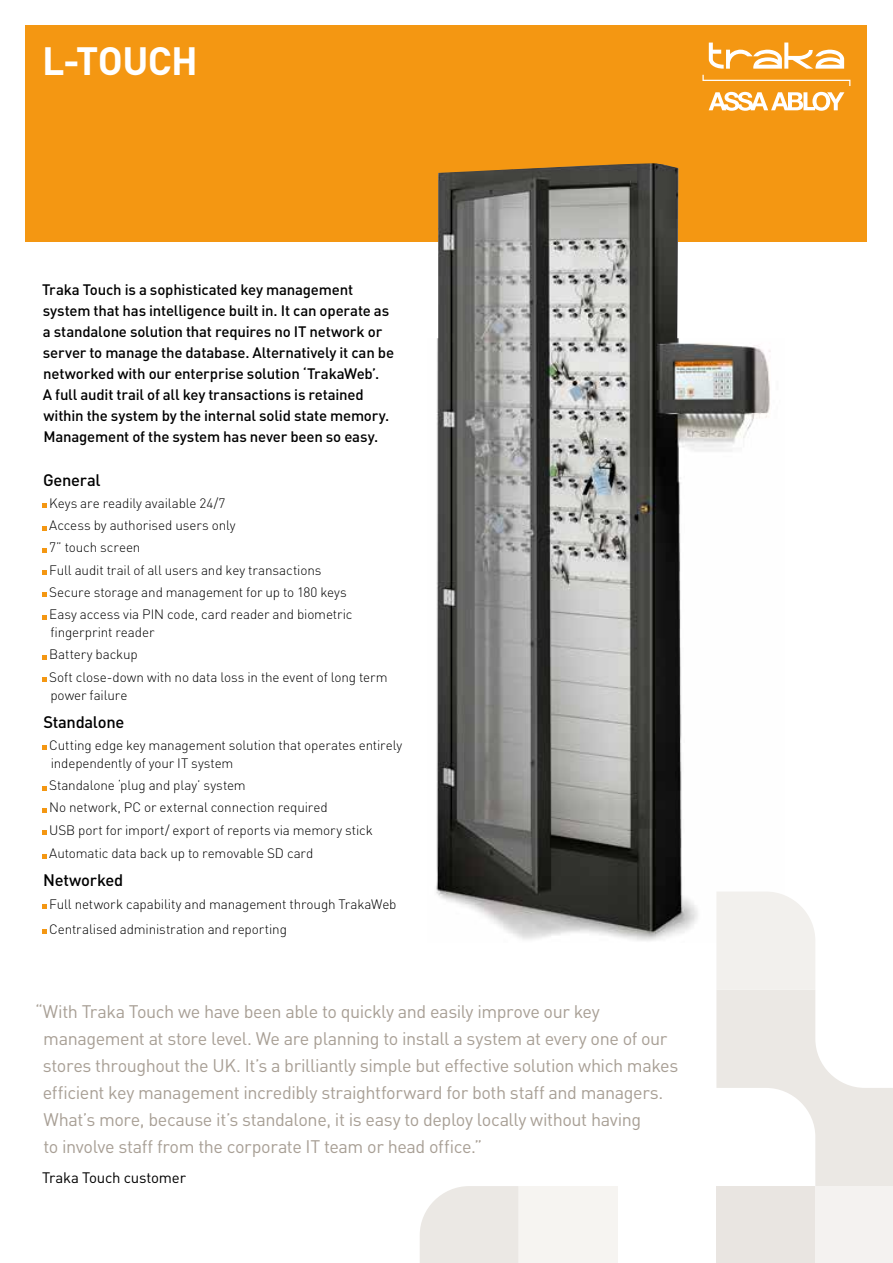
<style>
.page{position:relative;width:893px;height:1263px;background:#fff}
.page>*{position:absolute;margin:0;border:0;box-sizing:border-box;transform-origin:0 0}
.t1{font:700 39px "DIN";letter-spacing:-.015em;color:#fff}
.t2{font:18px/27px "DIN";letter-spacing:-.025em;color:#a89f95}
.t3{font:500 16.5px "DIN";letter-spacing:-.02em;color:#000}
.t4{font:500 15px/21px "DIN";letter-spacing:-.015em;color:#000}
.t5{font:15px "DIN";letter-spacing:-.015em;color:#000}
.t6{font:300 13.5px/22.2px "DIN";letter-spacing:-.01em;color:#000}
</style>
<div class="page">
<div style="left:26px;top:26px;width:841px;height:216px;background:#f49712"></div>
<img style="left:436px;top:163px;width:335px;height:778px">
<div style="left:815px;top:1186px;width:78px;height:77px;background:#f4f2f0"></div>
<div style="left:716px;top:1186px;width:99px;height:77px;background:#e9e5e1"></div>
<div style="left:519px;top:1186px;width:99px;height:77px;background:#f6f4f1"></div>
<svg style="left:716px;top:891px;width:177px;height:295px"></svg>
<svg style="left:420px;top:1186px;width:99px;height:77px"></svg>
<svg style="left:709px;top:92px;width:135px;height:19px"></svg>
<svg style="left:702px;top:75px;width:148px;height:11px"></svg>
<svg style="left:709px;top:43px;width:135px;height:26px"></svg>
<svg style="left:42px;top:504px;width:4px;height:4px"></svg>
<svg style="left:42px;top:526px;width:4px;height:4px"></svg>
<svg style="left:42px;top:548px;width:4px;height:4px"></svg>
<svg style="left:42px;top:570px;width:4px;height:5px"></svg>
<svg style="left:42px;top:593px;width:4px;height:4px"></svg>
<svg style="left:42px;top:615px;width:4px;height:4px"></svg>
<svg style="left:42px;top:655px;width:4px;height:4px"></svg>
<svg style="left:42px;top:677px;width:4px;height:5px"></svg>
<svg style="left:42px;top:746px;width:4px;height:4px"></svg>
<svg style="left:42px;top:786px;width:4px;height:4px"></svg>
<svg style="left:42px;top:808px;width:4px;height:4px"></svg>
<svg style="left:42px;top:830px;width:4px;height:5px"></svg>
<svg style="left:42px;top:854px;width:4px;height:4px"></svg>
<svg style="left:42px;top:904px;width:4px;height:5px"></svg>
<svg style="left:42px;top:930px;width:4px;height:4px"></svg>
<h1 class="t1" style="left:42px;top:35px;width:157px">L-TOUCH</h1>
<p class="t4" style="left:42px;top:279px;width:353px">Traka Touch is a sophisticated key management system that has intelligence built in. It can operate as a standalone solution that requires no IT network or server to manage the database. Alternatively it can be networked with our enterprise solution ‘TrakaWeb’.<br>A full audit trail of all key transactions is retained within the system by the internal solid state memory.<br>Management of the system has never been so easy.</p>
<p class="t3" style="left:43px;top:469px;width:59px">General</p>
<p class="t6" style="left:49px;top:492px;width:305px">Keys are readily available 24/7<br>Access by authorised users only<br>7” touch screen<br>Full audit trail of all users and key transactions Secure storage and management for up to 180 keys Easy access via PIN code, card reader and biometric</p>
<p class="t6" style="left:49px;top:621px;width:340px">fingerprint reader<br>Battery backup<br>Soft close-down with no data loss in the event of long term</p>
<p class="t6" style="left:50px;top:684px;width:79px">power failure</p>
<p class="t3" style="left:43px;top:711px;width:82px">Standalone</p>
<p class="t6" style="left:49px;top:736px;width:354px;line-height:18px">Cutting edge key management solution that operates entirely independently of your IT system</p>
<p class="t6" style="left:49px;top:774px;width:325px">Standalone ‘plug and play’ system<br>No network, PC or external connection required<br>USB port for import/ export of reports via memory stick</p>
<p class="t6" style="left:49px;top:842px;width:266px">Automatic data back up to removable SD card</p>
<p class="t3" style="left:43px;top:870px;width:82px">Networked</p>
<p class="t6" style="left:49px;top:891px;width:349px;line-height:25.2px">Full network capability and management through TrakaWeb<br>Centralised administration and reporting</p>
<p class="t2" style="left:43px;top:998px;width:637px;text-indent:-8px">“With Traka Touch we have been able to quickly and easily improve our key management at store level. We are planning to install a system at every one of our stores throughout the UK. It’s a brilliantly simple but effective solution which makes efficient key management incredibly straightforward for both staff and managers.<br>What’s more, because it’s standalone, it is easy to deploy locally without having<br>to involve staff from the corporate IT team or head office.”</p>
<p class="t5" style="left:42px;top:1168px;width:145px">Traka Touch customer</p>
</div>
